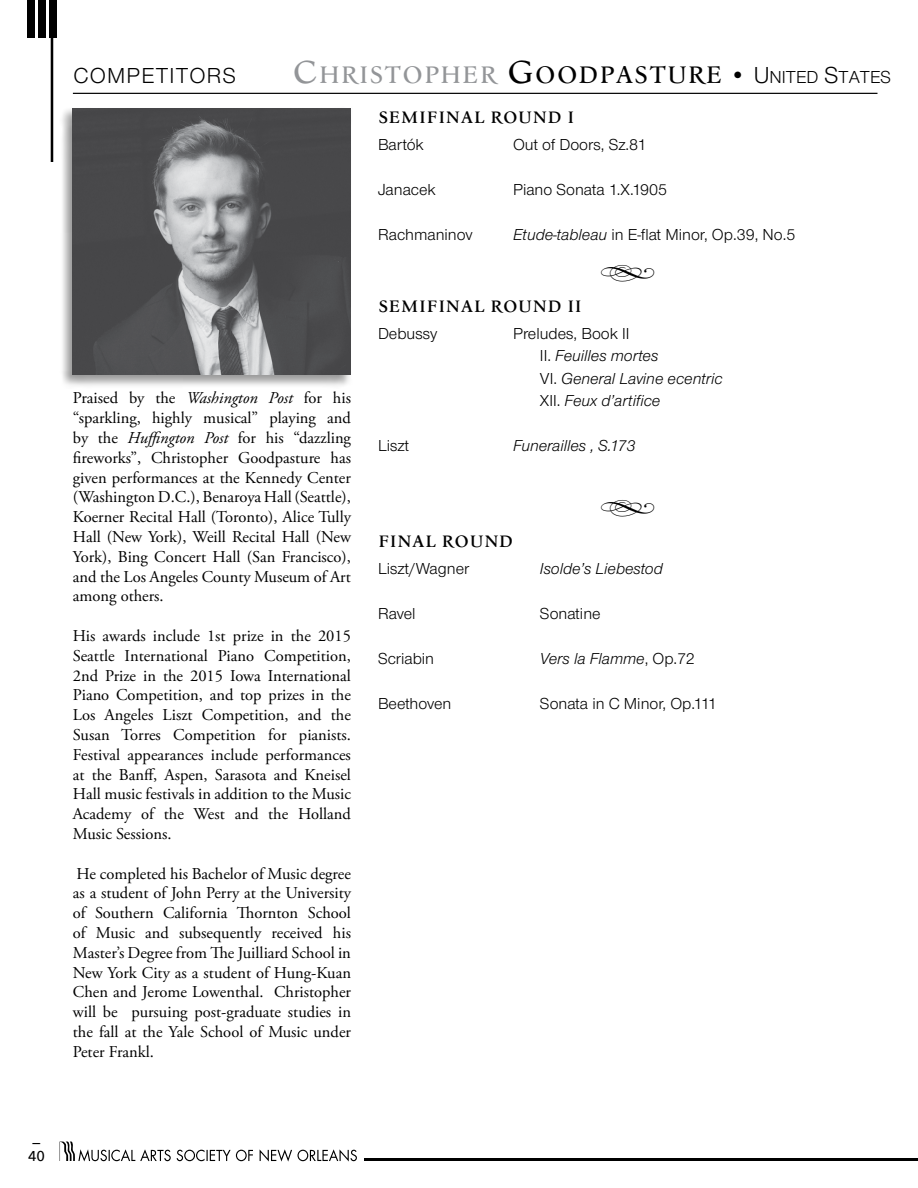
<style>
.page{position:relative;width:918px;height:1188px;background:#fff}
.page>*{position:absolute;margin:0;border:0;box-sizing:border-box;transform-origin:0 0}
.t1{font:43.5px "Type Embellishments One Let Plain";color:#000}
.t2{font:28.2px "Philomela Medium Smallcaps";color:#939598}
.t3{font:22.5px "Nimbus San Nov T";letter-spacing:.055em;color:#000}
.t4{font:19.5px "Philomela Dark Smallcaps";color:#000}
.t5{font:16.5px/19.8px "Adobe Garamond Pro";color:#000;text-align:justify}
.t6{font:16.5px "Nimbus San Nov T";color:#000}
.t7{font:italic 16.5px/22.5px "Nimbus San Nov T";color:#000}
.t8{font:500 14.25px/13.5px "Avenir Next";color:#000}
.s1{font-size:37.5px}
.s2{font-size:37.5px;color:#000}
.s3{color:#000}
.s4{font-family:"Nimbus San Nov T";font-size:24px;color:#000}
.s5{font-family:"Nimbus San Nov T";font-size:18px;color:#000}
.s6{font-style:italic}
.s7{font-style:normal}
</style>
<div class="page">
<svg style="left:60px;top:1142px;width:297px;height:20px"></svg>
<div style="left:59px;top:107px;width:294px;height:282px;background:#000;opacity:.4"></div>
<img style="left:73px;top:108px;width:278px;height:267px">
<hr style="left:73px;top:93px;width:805px;height:1px;background:#000">
<hr style="left:364px;top:1159px;width:554px;height:2px;background:#000">
<div style="left:27px;top:0;width:7px;height:37px;background:#000"></div>
<div style="left:38px;top:0;width:7px;height:37px;background:#000"></div>
<div style="left:49px;top:0;width:7px;height:37px;background:#000"></div>
<hr style="left:51px;top:35px;width:2px;height:127px;background:#000">
<h3 class="t3" style="left:73px;top:62px;width:164px">COMPETITORS</h3>
<h2 class="t2" style="left:292px;top:57px;width:601px"><span class="s1">C</span>HRISTOPHER <span class="s2">G</span><span class="s3">OODPASTURE</span> <span class="s4">•</span> <span class="s4">U</span><span class="s5">NITED</span> <span class="s4">S</span><span class="s5">TATES</span></h2>
<p class="t4" style="left:378px;top:105px;width:198px">SEMIFINAL ROUND I</p>
<p class="t6" style="left:378px;top:135px;width:47px">Bartók</p>
<p class="t6" style="left:513px;top:135px;width:135px">Out of Doors, Sz.81</p>
<p class="t6" style="left:378px;top:180px;width:59px">Janacek</p>
<p class="t6" style="left:513px;top:180px;width:156px">Piano Sonata 1.X.1905</p>
<p class="t6" style="left:378px;top:225px;width:96px">Rachmaninov</p>
<p class="t6" style="left:513px;top:225px;width:284px"><span class="s6">Etude-tableau</span> in E-flat Minor, Op.39, No.5</p>
<p class="t5" style="left:73px;top:389px;width:280px">Praised by the <span class="s6">Washington Post</span> for his “sparkling, highly musical” playing and by the <span class="s6">Huffington Post</span> for his “dazzling fireworks”, Christopher Goodpasture has given performances at the Kennedy Center (Washington D.C.), Benaroya Hall (Seattle), Koerner Recital Hall (Toronto), Alice Tully Hall (New York), Weill Recital Hall (New York), Bing Concert Hall (San Francisco), and the Los Angeles County Museum of Art among others.</p>
<p class="t5" style="left:73px;top:627px;width:280px">His awards include 1st prize in the 2015<br>Seattle International Piano Competition, 2nd Prize in the 2015 Iowa International Piano Competition, and top prizes in the Los Angeles Liszt Competition, and the Susan Torres Competition for pianists.<br>Festival appearances include performances at the Banff, Aspen, Sarasota and Kneisel Hall music festivals in addition to the Music Academy of the West and the Holland Music Sessions.</p>
<p class="t5" style="left:73px;top:864px;width:280px">He completed his Bachelor of Music degree as a student of John Perry at the University of Southern California Thornton School of Music and subsequently received his Master’s Degree from The Juilliard School in New York City as a student of Hung-Kuan Chen and Jerome Lowenthal. Christopher will be pursuing post-graduate studies in the fall at the Yale School of Music under Peter Frankl.</p>
<p class="t4" style="left:378px;top:294px;width:206px">SEMIFINAL ROUND II</p>
<h1 class="t1" style="left:599px;top:256px;width:59px">d</h1>
<p class="t6" style="left:378px;top:324px;width:61px">Debussy</p>
<p class="t7" style="left:540px;top:322px;width:184px;text-indent:-27px"><span class="s7">Preludes, Book II<br>II.</span> Feuilles mortes<br><span class="s7">VI.</span> General Lavine ecentric<br><span class="s7">XII.</span> Feux d’artifice</p>
<p class="t6" style="left:378px;top:437px;width:33px">Liszt</p>
<p class="t7" style="left:513px;top:434px;width:124px">Funerailles , S.173</p>
<p class="t4" style="left:378px;top:529px;width:137px">FINAL ROUND</p>
<h1 class="t1" style="left:599px;top:491px;width:59px">d</h1>
<p class="t6" style="left:378px;top:560px;width:93px">Liszt/Wagner</p>
<p class="t7" style="left:540px;top:557px;width:124px">Isolde’s Liebestod</p>
<p class="t6" style="left:378px;top:605px;width:39px">Ravel</p>
<p class="t6" style="left:540px;top:605px;width:62px">Sonatine</p>
<p class="t6" style="left:378px;top:650px;width:58px">Scriabin</p>
<p class="t7" style="left:540px;top:647px;width:156px">Vers la Flamme<span class="s7">, Op.72</span></p>
<p class="t6" style="left:378px;top:695px;width:75px">Beethoven</p>
<p class="t6" style="left:540px;top:695px;width:178px">Sonata in C Minor, Op.111</p>
<p class="t8" style="left:28px;top:1135px;width:18px">—<br>40</p>
</div>
